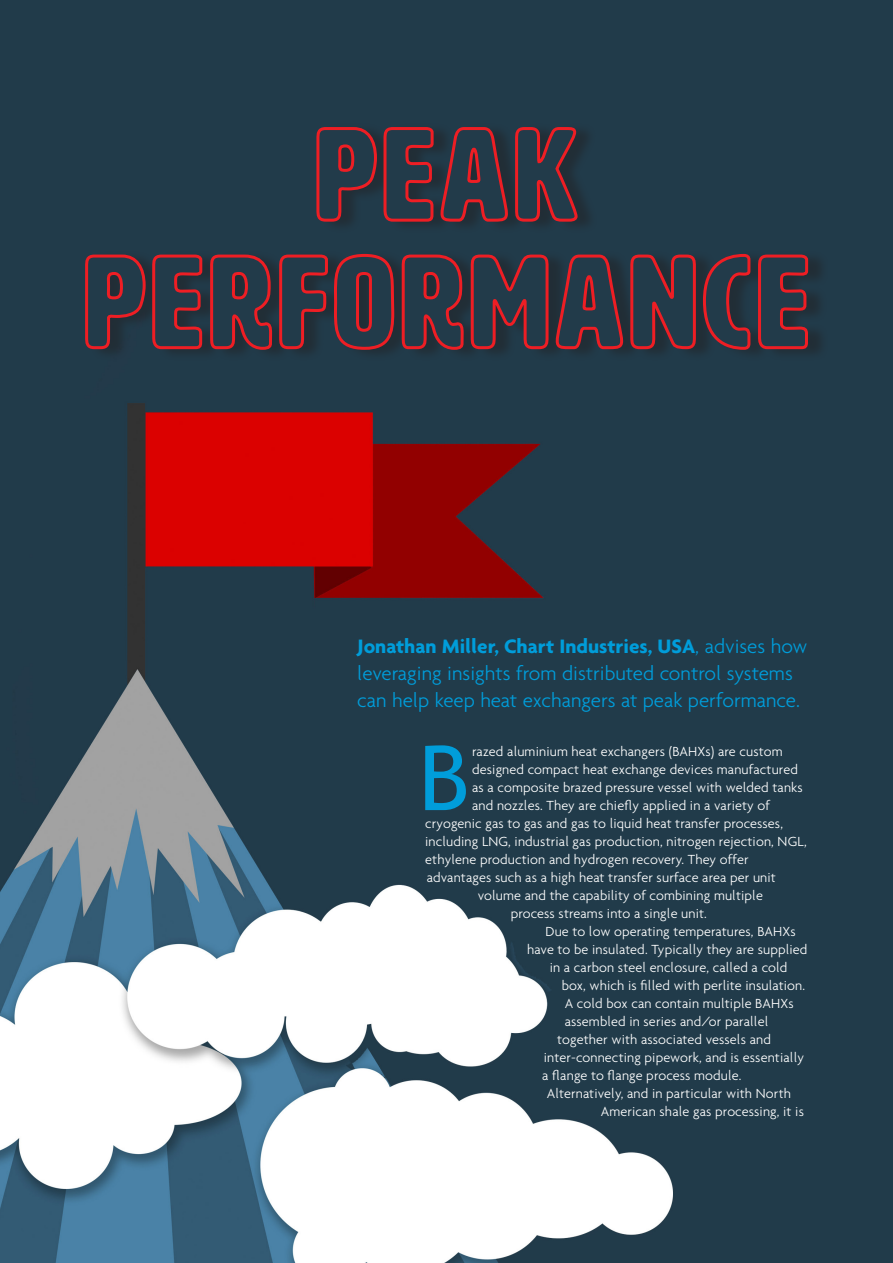
<style>
.page{position:relative;width:893px;height:1263px;background:#fff}
.page>*{position:absolute;margin:0;border:0;box-sizing:border-box;transform-origin:0 0}
.Paragraph_Style_1{font:89.7px "Trebuchet MS";color:#009dda}
.Underhead{font:300 21px/27px "Agenda";color:#009dda}
.Paragraph_Style_1-2{font:300 14.25px "Agenda";letter-spacing:.01em;color:#fff}
.Body_Text{font:300 14.25px "Agenda";letter-spacing:.01em;color:#fff}
.s1{font-weight:700}
</style>
<div class="page">
<img style="left:0;top:0;width:893px;height:1263px">
<div style="left:90px;top:123px;width:739px;height:239px;background:#213b4a"></div>
<svg style="left:316px;top:127px;width:263px;height:96px"></svg>
<svg style="left:84px;top:252px;width:726px;height:99px"></svg>
<p class="Underhead" style="left:357px;top:632px;width:452px"><span class="s1">Jonathan Miller, Chart Industries, USA</span>, advises how leveraging insights from distributed control systems can help keep heat exchangers at peak performance.</p>
<p class="Paragraph_Style_1" style="left:419px;top:725px;width:52px">B</p>
<p class="Paragraph_Style_1-2" style="left:472px;top:743px;width:312px">razed aluminium heat exchangers (BAHXs) are custom</p>
<p class="Paragraph_Style_1-2" style="left:472px;top:761px;width:327px">designed compact heat exchange devices manufactured</p>
<p class="Paragraph_Style_1-2" style="left:472px;top:779px;width:332px">as a composite brazed pressure vessel with welded tanks</p>
<p class="Paragraph_Style_1-2" style="left:472px;top:797px;width:299px">and nozzles. They are chiefly applied in a variety of</p>
<p class="Paragraph_Style_1-2" style="left:425px;top:815px;width:359px">cryogenic gas to gas and gas to liquid heat transfer processes,</p>
<p class="Paragraph_Style_1-2" style="left:425px;top:833px;width:383px">including LNG, industrial gas production, nitrogen rejection, NGL,</p>
<p class="Paragraph_Style_1-2" style="left:425px;top:851px;width:325px">ethylene production and hydrogen recovery. They offer</p>
<p class="Paragraph_Style_1-2" style="left:427px;top:869px;width:351px">advantages such as a high heat transfer surface area per unit</p>
<p class="Paragraph_Style_1-2" style="left:478px;top:887px;width:287px">volume and the capability of combining multiple</p>
<p class="Paragraph_Style_1-2" style="left:511px;top:905px;width:198px">process streams into a single unit.</p>
<p class="Body_Text" style="left:545px;top:923px;width:252px">Due to low operating temperatures, BAHXs</p>
<p class="Body_Text" style="left:527px;top:941px;width:282px">have to be insulated. Typically they are supplied</p>
<p class="Body_Text" style="left:550px;top:959px;width:239px">in a carbon steel enclosure, called a cold</p>
<p class="Body_Text" style="left:562px;top:977px;width:245px">box, which is filled with perlite insulation.</p>
<p class="Body_Text" style="left:565px;top:995px;width:230px">A cold box can contain multiple BAHXs</p>
<p class="Body_Text" style="left:565px;top:1013px;width:205px">assembled in series and/or parallel</p>
<p class="Body_Text" style="left:557px;top:1031px;width:215px">together with associated vessels and</p>
<p class="Body_Text" style="left:544px;top:1049px;width:262px">inter-connecting pipework, and is essentially</p>
<p class="Body_Text" style="left:542px;top:1067px;width:201px">a flange to flange process module.</p>
<p class="Body_Text" style="left:547px;top:1085px;width:246px">Alternatively, and in particular with North</p>
<p class="Body_Text" style="left:601px;top:1103px;width:205px">American shale gas processing, it is</p>
</div>
